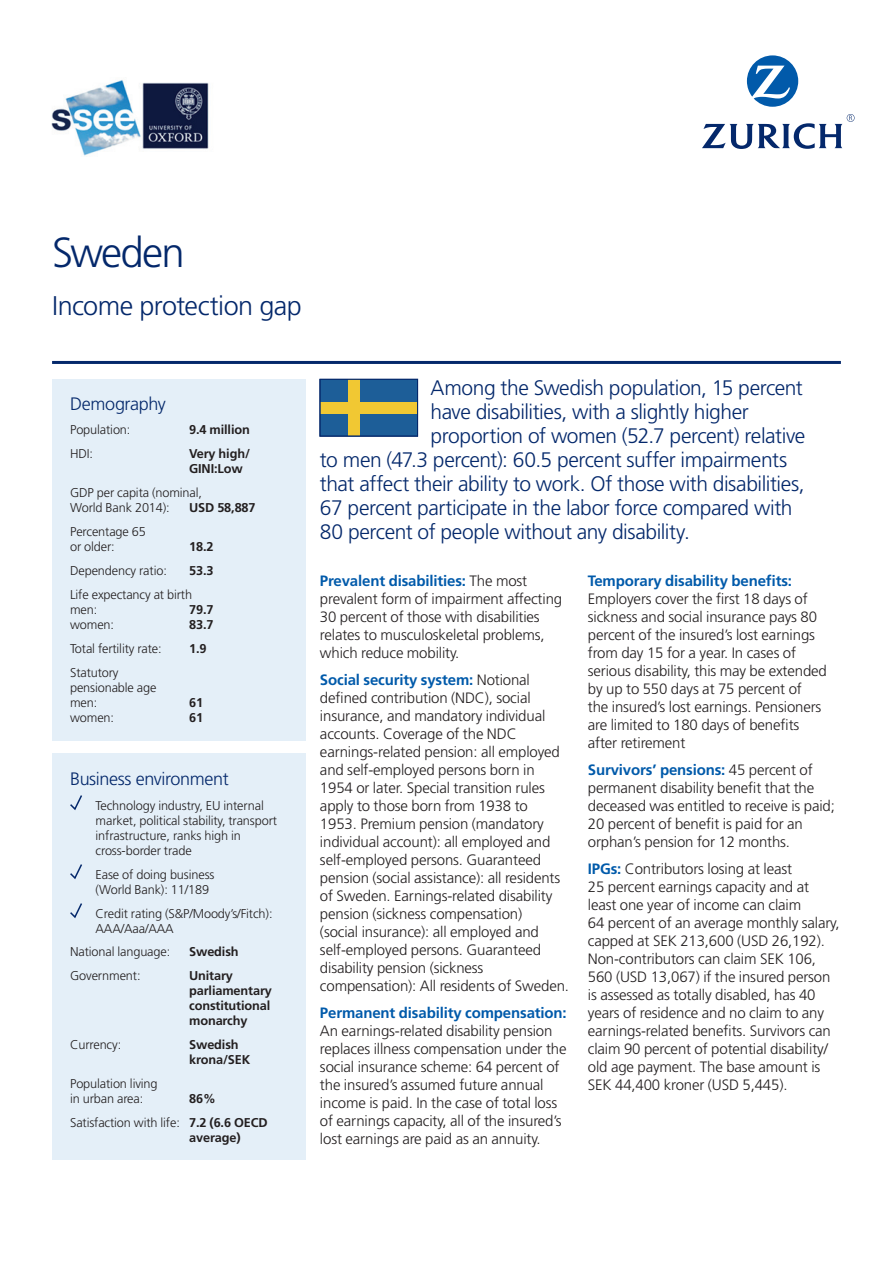
<style>
.page{position:relative;width:893px;height:1263px;background:#fff}
.page>*{position:absolute;margin:0;border:0;box-sizing:border-box;transform-origin:0 0}
.t1{font:300 42px "Frutiger LT Std";letter-spacing:-.045em;color:#04286b}
.t2{font:300 27px "Frutiger LT Std";letter-spacing:-.02em;color:#04286b}
.t3{font:300 21px "Frutiger LT Std";letter-spacing:-.02em;color:#04286b}
.t4{font:300 18px "Frutiger LT Std";letter-spacing:-.02em;color:#04286b}
.t5{font:300 15px/18px "Frutiger LT Std";letter-spacing:-.01em;color:#231f20}
.t6{font:700 15px "Frutiger LT Std";letter-spacing:-.01em;color:#015aaa}
.t7{font:300 12.75px/15px "Frutiger LT Std";letter-spacing:-.01em;color:#231f20}
.t8{font:700 12.75px/15px "Frutiger LT Std";letter-spacing:-.01em;color:#231f20}
.s1{font-weight:700}
.s2{font-weight:700;color:#015aaa}
</style>
<div class="page">
<div style="left:52px;top:379px;width:253px;height:361px;background:#e4eff8"></div>
<hr style="left:52px;top:361px;width:789px;height:3px;background:#04286b">
<div style="left:52px;top:753px;width:253px;height:407px;background:#e4eff8"></div>
<svg style="left:70px;top:795px;width:12px;height:15px"></svg>
<svg style="left:70px;top:864px;width:12px;height:15px"></svg>
<svg style="left:70px;top:903px;width:12px;height:16px"></svg>
<div style="left:320px;top:379px;width:98px;height:57px;background:#1d5e98"></div>
<div style="left:348px;top:379px;width:12px;height:57px;background:#f1c833"></div>
<div style="left:320px;top:402px;width:98px;height:11px;background:#f1c833"></div>
<div style="left:320px;top:379px;width:98px;height:57px;border:1px solid #04286b"></div>
<img style="left:51px;top:80px;width:158px;height:76px">
<svg style="left:747px;top:55px;width:51px;height:52px"></svg>
<svg style="left:702px;top:114px;width:152px;height:35px"></svg>
<h1 class="t1" style="left:52px;top:229px;width:134px">Sweden</h1>
<h2 class="t2" style="left:52px;top:290px;width:251px">Income protection gap</h2>
<p class="t4" style="left:70px;top:394px;width:97px">Demography</p>
<p class="t7" style="left:70px;top:423px;width:62px">Population:</p>
<p class="t8" style="left:189px;top:423px;width:62px">9.4 million</p>
<p class="t7" style="left:70px;top:447px;width:25px">HDI:</p>
<p class="t8" style="left:189px;top:447px;width:62px">Very high/<br>GINI:Low</p>
<p class="t7" style="left:70px;top:486px;width:134px">GDP per capita (nominal,<br>World Bank 2014):</p>
<p class="t8" style="left:189px;top:501px;width:68px">USD 58,887</p>
<p class="t7" style="left:70px;top:525px;width:77px">Percentage 65 or older:</p>
<p class="t8" style="left:189px;top:540px;width:26px">18.2</p>
<p class="t7" style="left:70px;top:564px;width:98px">Dependency ratio:</p>
<p class="t8" style="left:189px;top:564px;width:26px">53.3</p>
<p class="t7" style="left:70px;top:588px;width:124px">Life expectancy at birth men:</p>
<p class="t8" style="left:189px;top:602px;width:26px">79.7</p>
<p class="t7" style="left:70px;top:618px;width:46px">women:</p>
<p class="t8" style="left:189px;top:617px;width:26px">83.7</p>
<p class="t7" style="left:70px;top:642px;width:93px">Total fertility rate:</p>
<p class="t8" style="left:189px;top:641px;width:19px">1.9</p>
<p class="t7" style="left:70px;top:666px;width:88px">Statutory pensionable age men:</p>
<p class="t8" style="left:189px;top:695px;width:16px">61</p>
<p class="t7" style="left:70px;top:711px;width:46px">women:</p>
<p class="t8" style="left:189px;top:710px;width:16px">61</p>
<p class="t4" style="left:70px;top:768px;width:160px">Business environment</p>
<p class="t7" style="left:96px;top:798px;width:183px">Technology industry, EU internal market, political stability, transport infrastructure, ranks high in cross-border trade</p>
<p class="t7" style="left:96px;top:867px;width:120px">Ease of doing business (World Bank): 11/189</p>
<p class="t7" style="left:96px;top:906px;width:178px">Credit rating (S&amp;P/Moody’s/Fitch):<br>AAA/Aaa/AAA</p>
<p class="t7" style="left:70px;top:944px;width:102px">National language:</p>
<p class="t8" style="left:189px;top:944px;width:51px">Swedish</p>
<p class="t7" style="left:70px;top:968px;width:72px">Government:</p>
<p class="t8" style="left:189px;top:968px;width:84px">Unitary parliamentary constitutional monarchy</p>
<p class="t7" style="left:70px;top:1037px;width:53px">Currency:</p>
<p class="t8" style="left:189px;top:1037px;width:63px">Swedish krona/SEK</p>
<p class="t7" style="left:70px;top:1076px;width:89px">Population living in urban area:</p>
<p class="t7" style="left:70px;top:1086px;width:199px;line-height:24px;text-indent:119px"><span class="s1">86%<br></span>Satisfaction with life: <span class="s1">7.2 (6.6 OECD</span></p>
<p class="t8" style="left:189px;top:1130px;width:53px">average)</p>
<h3 class="t3" style="left:431px;top:376px;width:374px">Among the Swedish population, 15 percent</h3>
<h3 class="t3" style="left:431px;top:400px;width:320px">have disabilities, with a slightly higher</h3>
<h3 class="t3" style="left:431px;top:424px;width:376px">proportion of women (52.7 percent) relative</h3>
<h3 class="t3" style="left:320px;top:448px;width:469px">to men (47.3 percent): 60.5 percent suffer impairments</h3>
<h3 class="t3" style="left:320px;top:472px;width:486px">that affect their ability to work. Of those with disabilities,</h3>
<h3 class="t3" style="left:320px;top:496px;width:474px">67 percent participate in the labor force compared with</h3>
<h3 class="t3" style="left:320px;top:520px;width:371px">80 percent of people without any disability.</h3>
<p class="t5" style="left:320px;top:572px;width:244px"><span class="s2">Prevalent disabilities:</span> The most prevalent form of impairment affecting 30 percent of those with disabilities relates to musculoskeletal problems, which reduce mobility.</p>
<p class="t5" style="left:320px;top:671px;width:251px"><span class="s2">Social security system:</span> Notional defined contribution (NDC), social insurance, and mandatory individual accounts. Coverage of the NDC earnings-related pension: all employed and self-employed persons born in 1954 or later. Special transition rules apply to those born from 1938 to<br>1953. Premium pension (mandatory individual account): all employed and self-employed persons. Guaranteed pension (social assistance): all residents of Sweden. Earnings-related disability pension (sickness compensation)<br>(social insurance): all employed and self-employed persons. Guaranteed disability pension (sickness compensation): All residents of Sweden.</p>
<p class="t6" style="left:320px;top:1004px;width:248px">Permanent disability compensation:</p>
<p class="t5" style="left:320px;top:1022px;width:248px">An earnings-related disability pension replaces illness compensation under the social insurance scheme: 64 percent of the insured’s assumed future annual income is paid. In the case of total loss of earnings capacity, all of the insured’s lost earnings are paid as an annuity.</p>
<p class="t6" style="left:588px;top:572px;width:206px">Temporary disability benefits:</p>
<p class="t5" style="left:588px;top:590px;width:241px">Employers cover the first 18 days of sickness and social insurance pays 80 percent of the insured’s lost earnings from day 15 for a year. In cases of serious disability, this may be extended by up to 550 days at 75 percent of<br>the insured’s lost earnings. Pensioners are limited to 180 days of benefits after retirement</p>
<p class="t5" style="left:588px;top:761px;width:249px"><span class="s2">Survivors’ pensions:</span> 45 percent of permanent disability benefit that the deceased was entitled to receive is paid; 20 percent of benefit is paid for an orphan’s pension for 12 months.</p>
<p class="t5" style="left:588px;top:860px;width:253px"><span class="s2">IPGs:</span> Contributors losing at least<br>25 percent earnings capacity and at least one year of income can claim<br>64 percent of an average monthly salary, capped at SEK 213,600 (USD 26,192).<br>Non-contributors can claim SEK 106, 560 (USD 13,067) if the insured person is assessed as totally disabled, has 40 years of residence and no claim to any earnings-related benefits. Survivors can claim 90 percent of potential disability/ old age payment. The base amount is SEK 44,400 kroner (USD 5,445).</p>
</div>
